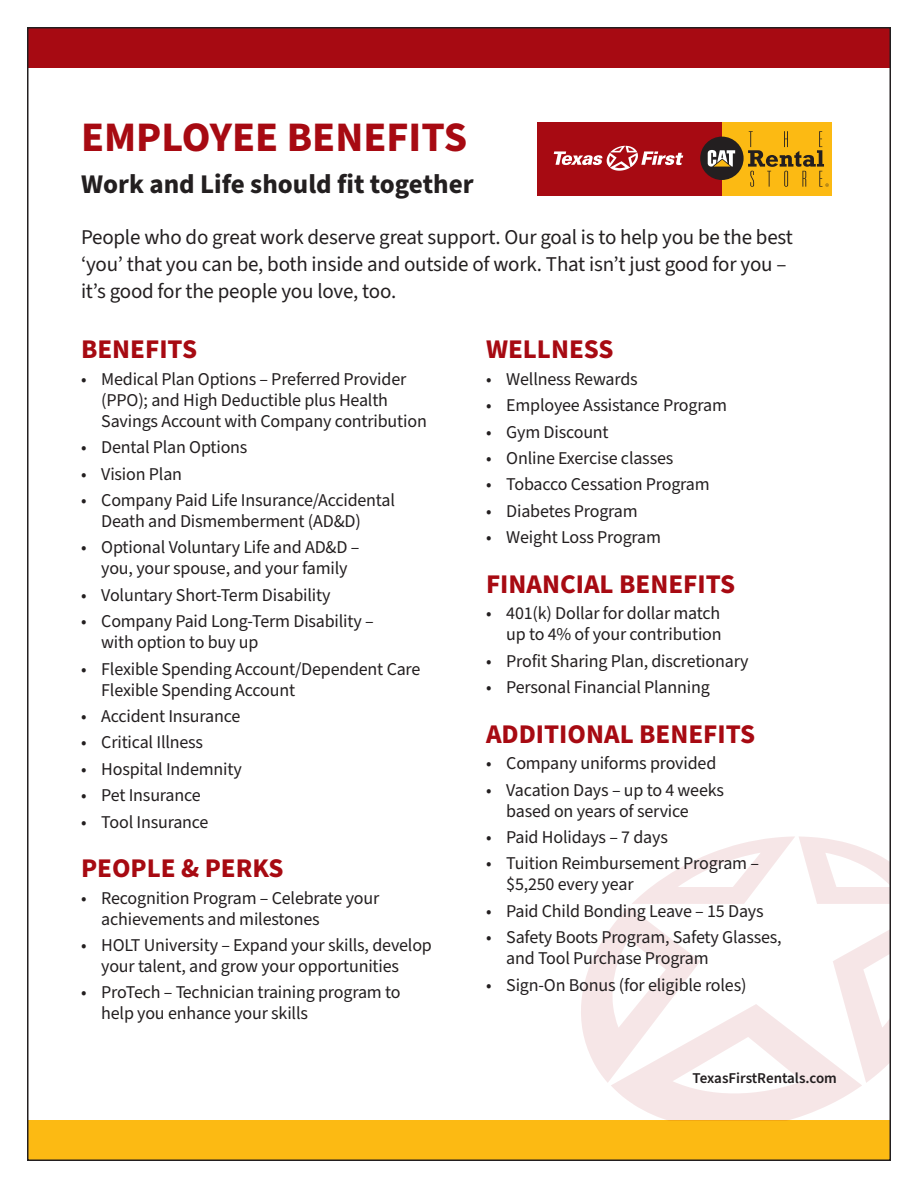
<style>
.page{position:relative;width:918px;height:1188px;background:#fff}
.page>*{position:absolute;margin:0;border:0;box-sizing:border-box;transform-origin:0 0}
.t1{font:700 42px "Source Sans Pro";color:#a70a12}
.t2{font:700 27px "Source Sans Pro";color:#a70a12}
.t3{font:700 27px "Source Sans Pro";color:#231f20}
.t4{font:21px/27px "Source Sans 3";letter-spacing:-.01em;color:#231f20}
.t5{font:18px/21px "Source Sans Pro";letter-spacing:-.01em;color:#231f20}
.t6{font:600 15px "Source Sans Pro";color:#231f20}
</style>
<div class="page">
<div style="left:27px;top:27px;width:864px;height:41px;background:#a70a12"></div>
<div style="left:27px;top:1120px;width:864px;height:41px;background:#fcba13"></div>
<svg style="left:581px;top:836px;width:307px;height:284px"></svg>
<div style="left:537px;top:122px;width:185px;height:74px;background:#a70a12"></div>
<div style="left:722px;top:122px;width:110px;height:74px;background:#fcba13"></div>
<div style="left:700px;top:137px;width:44px;height:43px;background:#231f20;border-radius:50%"></div>
<svg style="left:708px;top:150px;width:27px;height:17px"></svg>
<svg style="left:748px;top:131px;width:81px;height:56px"></svg>
<svg style="left:554px;top:146px;width:129px;height:25px"></svg>
<h1 class="t1" style="left:81px;top:109px;width:388px">EMPLOYEE BENEFITS</h1>
<h2 class="t3" style="left:81px;top:166px;width:394px">Work and Life should fit together</h2>
<p class="t4" style="left:81px;top:224px;width:713px">People who do great work deserve great support. Our goal is to help you be the best ‘you’ that you can be, both inside and outside of work. That isn’t just good for you – it’s good for the people you love, too.</p>
<h2 class="t2" style="left:81px;top:331px;width:118px">BENEFITS</h2>
<p class="t5" style="left:101px;top:369px;width:327px;text-indent:-20px">• Medical Plan Options – Preferred Provider (PPO); and High Deductible plus Health<br>Savings Account with Company contribution</p>
<p class="t5" style="left:81px;top:437px;width:168px">• Dental Plan Options</p>
<p class="t5" style="left:81px;top:464px;width:103px">• Vision Plan</p>
<p class="t5" style="left:101px;top:490px;width:295px;text-indent:-20px">• Company Paid Life Insurance/Accidental<br>Death and Dismemberment (AD&amp;D)</p>
<p class="t5" style="left:81px;top:538px;width:280px;text-align:center">• Optional Voluntary Life and AD&amp;D – you, your spouse, and your family</p>
<p class="t5" style="left:81px;top:585px;width:251px">• Voluntary Short-Term Disability</p>
<p class="t5" style="left:101px;top:611px;width:274px;text-indent:-20px">• Company Paid Long-Term Disability – with option to buy up</p>
<p class="t5" style="left:101px;top:659px;width:321px;text-indent:-20px">• Flexible Spending Account/Dependent Care<br>Flexible Spending Account</p>
<p class="t5" style="left:81px;top:706px;width:161px">• Accident Insurance</p>
<p class="t5" style="left:81px;top:733px;width:124px">• Critical Illness</p>
<p class="t5" style="left:81px;top:759px;width:162px">• Hospital Indemnity</p>
<p class="t5" style="left:81px;top:785px;width:121px">• Pet Insurance</p>
<p class="t5" style="left:81px;top:812px;width:129px">• Tool Insurance</p>
<h2 class="t2" style="left:81px;top:850px;width:204px">PEOPLE &amp; PERKS</h2>
<p class="t5" style="left:101px;top:888px;width:280px;text-indent:-20px">• Recognition Program – Celebrate your achievements and milestones</p>
<p class="t5" style="left:101px;top:935px;width:332px;text-indent:-20px">• HOLT University – Expand your skills, develop your talent, and grow your opportunities</p>
<p class="t5" style="left:101px;top:983px;width:301px;text-indent:-20px">• ProTech – Technician training program to help you enhance your skills</p>
<h2 class="t2" style="left:486px;top:331px;width:129px">WELLNESS</h2>
<p class="t5" style="left:486px;top:369px;width:153px">• Wellness Rewards</p>
<p class="t5" style="left:486px;top:395px;width:242px">• Employee Assistance Program</p>
<p class="t5" style="left:486px;top:422px;width:124px">• Gym Discount</p>
<p class="t5" style="left:486px;top:448px;width:189px">• Online Exercise classes</p>
<p class="t5" style="left:486px;top:475px;width:225px">• Tobacco Cessation Program</p>
<p class="t5" style="left:486px;top:501px;width:153px">• Diabetes Program</p>
<p class="t5" style="left:486px;top:527px;width:177px">• Weight Loss Program</p>
<h2 class="t2" style="left:486px;top:566px;width:251px">FINANCIAL BENEFITS</h2>
<p class="t5" style="left:486px;top:603px;width:237px;text-align:right">• 401(k) Dollar for dollar match up to 4% of your contribution</p>
<p class="t5" style="left:486px;top:651px;width:264px">• Profit Sharing Plan, discretionary</p>
<p class="t5" style="left:486px;top:677px;width:225px">• Personal Financial Planning</p>
<h2 class="t2" style="left:486px;top:715px;width:271px">ADDITIONAL BENEFITS</h2>
<p class="t5" style="left:486px;top:753px;width:232px">• Company uniforms provided</p>
<p class="t5" style="left:506px;top:780px;width:219px;text-indent:-20px">• Vacation Days – up to 4 weeks based on years of service</p>
<p class="t5" style="left:486px;top:827px;width:183px">• Paid Holidays – 7 days</p>
<p class="t5" style="left:506px;top:853px;width:254px;text-indent:-20px">• Tuition Reimbursement Program – $5,250 every year</p>
<p class="t5" style="left:486px;top:901px;width:279px">• Paid Child Bonding Leave – 15 Days</p>
<p class="t5" style="left:506px;top:927px;width:277px;text-indent:-20px">• Safety Boots Program, Safety Glasses, and Tool Purchase Program</p>
<p class="t5" style="left:486px;top:975px;width:262px">• Sign-On Bonus (for eligible roles)</p>
<p class="t6" style="left:693px;top:1068px;width:146px">TexasFirstRentals.com</p>
</div>
